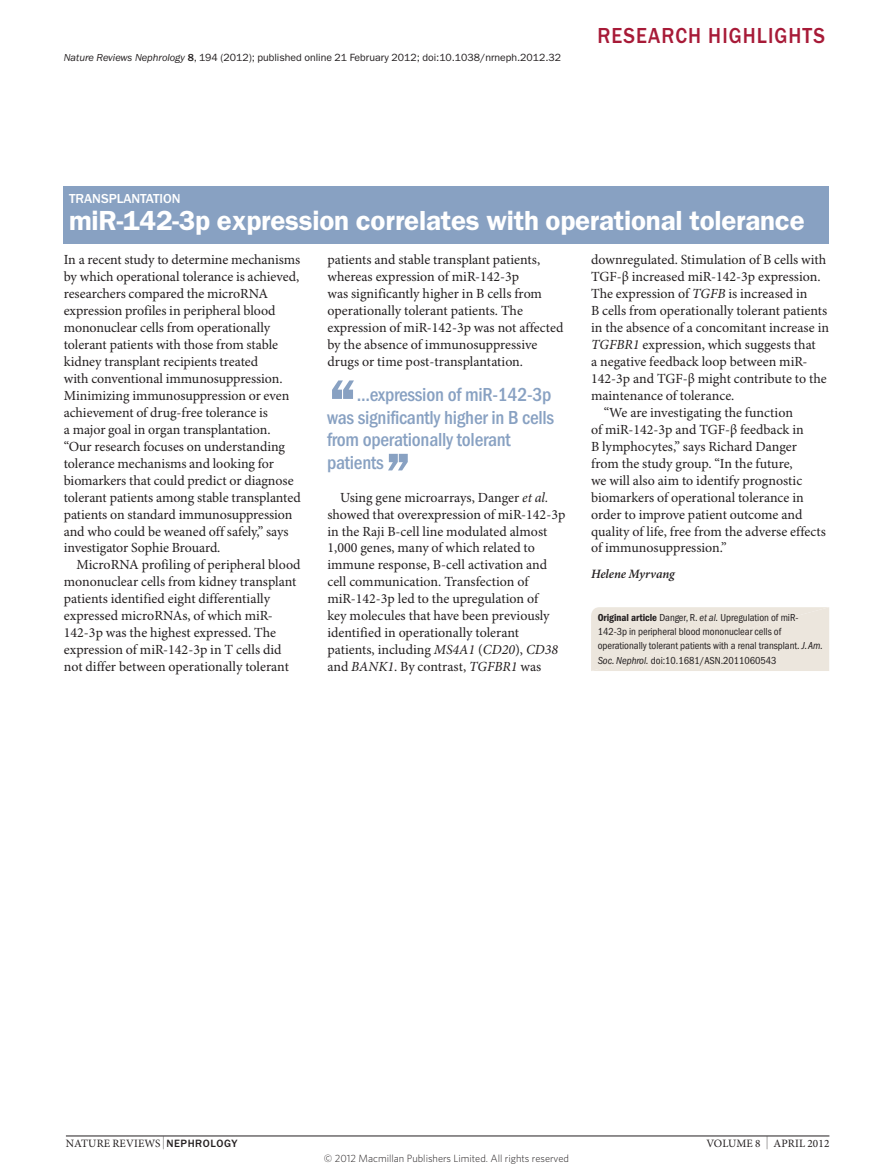
<style>
.page{position:relative;width:893px;height:1174px;background:#fff}
.page>*{position:absolute;margin:0;border:0;box-sizing:border-box;transform-origin:0 0}
.t1{font:500 condensed 75px "ITC Franklin Gothic Std";color:#88a1c2;scale:1.25 1}
.t2{font:500 condensed 67.5px "ITC Franklin Gothic Std";color:#88a1c2;scale:1.25 1}
.Title{font:600 27.75px "ITC Franklin Gothic Std";letter-spacing:-.01em;color:#fff}
.t3{font:500 22.5px "ITC Franklin Gothic Std";letter-spacing:.05em;color:#a71a37;scale:.9 1}
.t4{font:500 condensed 19.5px/22.5px "ITC Franklin Gothic Std";letter-spacing:-.015em;color:#88a1c2}
.Body_text{font:13.95px/17px "Minion Pro";color:#231f20}
.Body_first{font:13.95px/17px "Minion Pro";letter-spacing:-.005em;color:#231f20}
.Strapline{font:500 13.5px "ITC Franklin Gothic Std";letter-spacing:-.005em;color:#fff}
.Authors{font:italic 600 12.75px "Minion Pro";letter-spacing:-.01em;color:#231f20}
.t5{font:11.25px "Minion Pro";letter-spacing:.01em;color:#231f20}
.References{font:condensed 10.5px/14.2px "ITC Franklin Gothic Std";letter-spacing:-.005em;color:#231f20}
.Citation_line{font:10.5px "ITC Franklin Gothic Std";letter-spacing:-.005em;color:#231f20}
.t6{font:300 10.5px "Whitney";color:#231f20}
.s1{font-style:italic}
.s2{font-weight:500}
.s3{font-family:"ITC Franklin Gothic Std Dm Cd";font-stretch:normal}
.s4{font-size:12.9px}
.s5{font-family:"ITC Franklin Gothic Std";font-weight:500;font-size:10.95px}
</style>
<div class="page">
<hr style="left:66px;top:1135px;width:763px;height:1px;background:#231f20">
<div style="left:64px;top:186px;width:765px;height:58px;background:#88a1c2"></div>
<div style="left:591px;top:607px;width:238px;height:64px;background:#ece6dd"></div>
<p class="Citation_line" style="left:64px;top:52px;width:499px"><span class="s1">Nature Reviews Nephrology</span> <span class="s2">8</span>, 194 (2012); published online 21 February 2012; doi:10.1038/nrneph.2012.32</p>
<p class="t3" style="left:598px;top:22px;width:254px">RESEARCH HIGHLIGHTS</p>
<p class="Strapline" style="left:69px;top:190px;width:113px">TRANSPLANTATION</p>
<p class="Title" style="left:69px;top:204px;width:737px">miR-142-3p expression correlates with operational tolerance</p>
<p class="Body_text" style="left:327px;top:252px;width:237px">patients and stable transplant patients, whereas expression of miR-142-3p<br>was significantly higher in B cells from operationally tolerant patients. The expression of miR-142-3p was not affected by the absence of immunosuppressive drugs or time post-transplantation.</p>
<p class="Body_first" style="left:64px;top:252px;width:238px">In a recent study to determine mechanisms by which operational tolerance is achieved, researchers compared the microRNA expression profiles in peripheral blood mononuclear cells from operationally tolerant patients with those from stable kidney transplant recipients treated<br>with conventional immunosuppression.<br>Minimizing immunosuppression or even achievement of drug-free tolerance is<br>a major goal in organ transplantation. “Our research focuses on understanding tolerance mechanisms and looking for biomarkers that could predict or diagnose tolerant patients among stable transplanted patients on standard immunosuppression and who could be weaned off safely,” says investigator Sophie Brouard.</p>
<p class="Body_text" style="left:64px;top:557px;width:238px;text-indent:13px">MicroRNA profiling of peripheral blood mononuclear cells from kidney transplant patients identified eight differentially expressed microRNAs, of which miR-142-3p was the highest expressed. The expression of miR-142-3p in T cells did not differ between operationally tolerant</p>
<p class="Body_text" style="left:591px;top:252px;width:240px">downregulated. Stimulation of B cells with TGF-β increased miR-142-3p expression.<br>The expression of <span class="s1">TGFB</span> is increased in<br>B cells from operationally tolerant patients in the absence of a concomitant increase in <span class="s1">TGFBR1</span> expression, which suggests that<br>a negative feedback loop between miR-142-3p and TGF-β might contribute to the maintenance of tolerance.</p>
<p class="Body_text" style="left:591px;top:404px;width:236px;text-indent:13px">“We are investigating the function<br>of miR-142-3p and TGF-β feedback in<br>B lymphocytes,” says Richard Danger from the study group. “In the future,<br>we will also aim to identify prognostic biomarkers of operational tolerance in order to improve patient outcome and quality of life, free from the adverse effects of immunosuppression.”</p>
<p class="Authors" style="left:591px;top:566px;width:85px">Helene Myrvang</p>
<p class="References" style="left:598px;top:610px;width:227px"><span class="s3">Original article</span> Danger, R. <span class="s1">et al.</span> Upregulation of miR-142-3p in peripheral blood mononuclear cells of operationally tolerant patients with a renal transplant. <span class="s1">J. Am.<br>Soc. Nephrol.</span> doi:10.1681/ASN.2011060543</p>
<p class="t1" style="left:327px;top:364px;width:27px">‘‘</p>
<p class="t4" style="left:327px;top:384px;width:229px;text-indent:30px">...expression of miR-142-3p was significantly higher in B cells from operationally tolerant patients</p>
<p class="t2" style="left:384px;top:438px;width:24px">’’</p>
<p class="Body_text" style="left:327px;top:489px;width:239px;text-indent:13px">Using gene microarrays, Danger <span class="s1">et al. </span>showed that overexpression of miR-142-3p in the Raji B-cell line modulated almost 1,000 genes, many of which related to immune response, B-cell activation and cell communication. Transfection of miR-142-3p led to the upregulation of<br>key molecules that have been previously identified in operationally tolerant patients, including <span class="s1">MS4A1</span> (<span class="s1">CD20</span>), <span class="s1">CD38 </span>and <span class="s1">BANK1</span>. By contrast, <span class="s1">TGFBR1</span> was</p>
<p class="t5" style="left:66px;top:1136px;width:173px">NATURE REVIEWS <span class="s4">|</span> <span class="s5">NEPHROLOGY</span></p>
<p class="t5" style="left:706px;top:1136px;width:125px">VOLUME 8 <span class="s4">|</span> APRIL 2012</p>
<p class="t6" style="left:324px;top:1151px;width:247px">© 2012 Macmillan Publishers Limited. All rights reserved</p>
</div>
